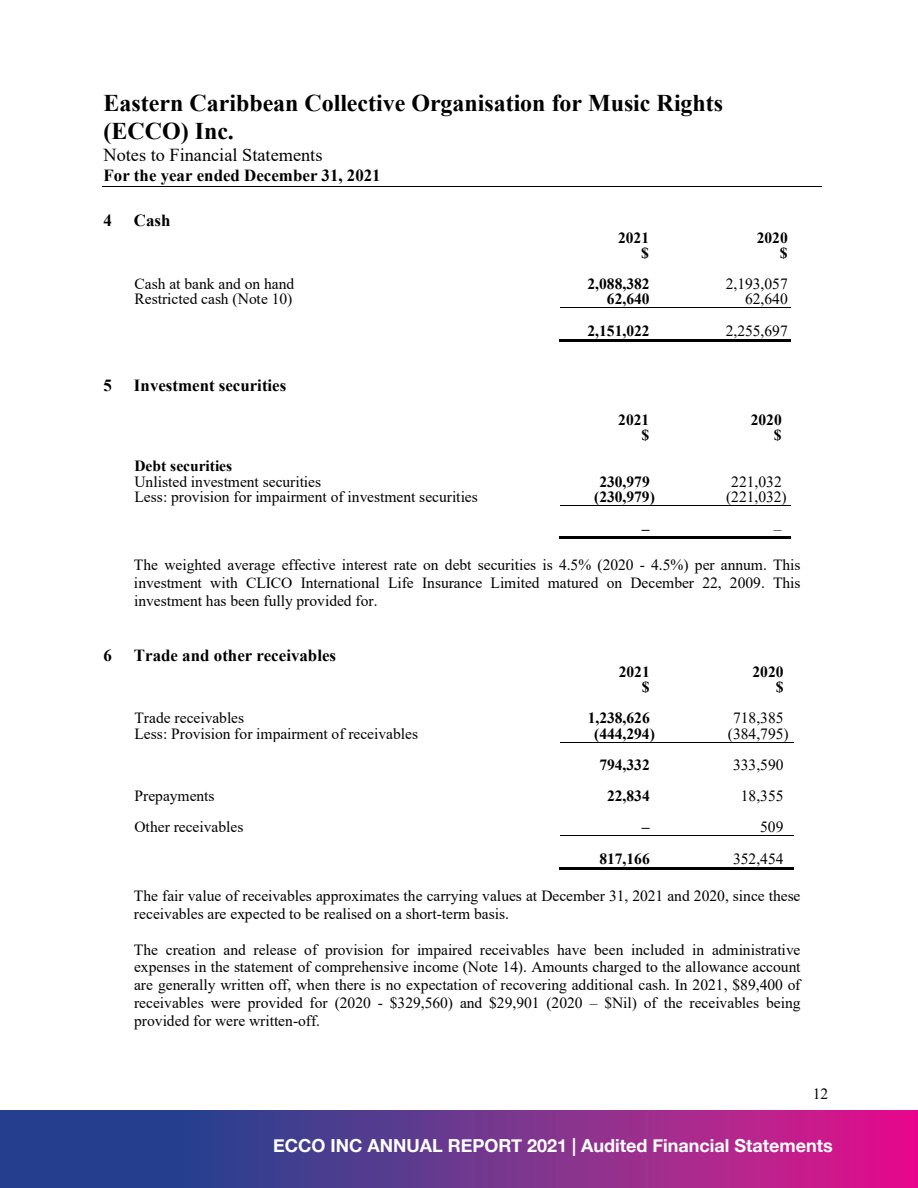
<style>
.page{position:relative;width:918px;height:1188px;background:#fff}
.page>*{position:absolute;margin:0;border:0;box-sizing:border-box;transform-origin:0 0}
.t1{font:700 24px/27.6px "Times New Roman";color:#000}
.t2{font:18.3px "Times New Roman";color:#000}
.t3{font:700 18px "Helvetica Neue";color:#fff}
.t4{font:700 16.95px "Times New Roman";color:#000}
.t5{font:15.6px/17.9px "Times New Roman";color:#000}
.t6{font:700 15.6px/15.6px "Times New Roman";color:#000;text-align:right}
.s1{font-weight:700}
</style>
<div class="page">
<svg style="left:0;top:1110px;width:918px;height:78px;background:#6f328d"></svg>
<hr style="left:102px;top:186px;width:719px;height:1px;background:#000">
<hr style="left:560px;top:307px;width:99px;height:1px;background:#000">
<hr style="left:660px;top:307px;width:30px;height:1px;background:#000">
<hr style="left:690px;top:307px;width:101px;height:1px;background:#000">
<hr style="left:559px;top:339px;width:100px;height:2px;background:#000">
<hr style="left:660px;top:339px;width:30px;height:2px;background:#000">
<hr style="left:691px;top:339px;width:100px;height:2px;background:#000">
<hr style="left:560px;top:505px;width:99px;height:1px;background:#000">
<hr style="left:660px;top:505px;width:30px;height:1px;background:#000">
<hr style="left:690px;top:505px;width:101px;height:1px;background:#000">
<hr style="left:559px;top:537px;width:100px;height:2px;background:#000">
<hr style="left:660px;top:537px;width:30px;height:2px;background:#000">
<hr style="left:691px;top:537px;width:100px;height:2px;background:#000">
<hr style="left:560px;top:742px;width:102px;height:1px;background:#000">
<svg style="left:662px;top:742px;width:31px;height:1px"></svg>
<hr style="left:693px;top:742px;width:101px;height:1px;background:#000">
<hr style="left:560px;top:835px;width:102px;height:1px;background:#000">
<svg style="left:662px;top:835px;width:31px;height:1px"></svg>
<hr style="left:693px;top:835px;width:101px;height:1px;background:#000">
<hr style="left:559px;top:867px;width:103px;height:2px;background:#000">
<hr style="left:663px;top:867px;width:29px;height:2px;background:#000">
<hr style="left:693px;top:867px;width:101px;height:2px;background:#000">
<p class="t1" style="left:104px;top:89px;width:621px">Eastern Caribbean Collective Organisation for Music Rights (ECCO) Inc.</p>
<p class="t2" style="left:104px;top:142px;width:220px">Notes to Financial Statements</p>
<p class="t4" style="left:104px;top:163px;width:279px">For the year ended December 31, 2021</p>
<p class="t4" style="left:104px;top:208px;width:10px">4</p>
<p class="t4" style="left:134px;top:208px;width:38px">Cash</p>
<p class="t6" style="left:618px;top:229px;width:33px">2021 $</p>
<p class="t6" style="left:757px;top:229px;width:33px">2020 $</p>
<p class="t5" style="left:135px;top:274px;width:161px">Cash at bank and on hand</p>
<p class="t6" style="left:588px;top:276px;width:64px">2,088,382</p>
<p class="t5" style="left:726px;top:274px;width:64px">2,193,057</p>
<p class="t5" style="left:135px;top:290px;width:159px">Restricted cash (Note 10)</p>
<p class="t6" style="left:607px;top:291px;width:44px">62,640</p>
<p class="t5" style="left:745px;top:290px;width:44px">62,640</p>
<p class="t6" style="left:588px;top:323px;width:64px">2,151,022</p>
<p class="t5" style="left:726px;top:321px;width:64px">2,255,697</p>
<p class="t4" style="left:104px;top:373px;width:10px">5</p>
<p class="t4" style="left:134px;top:373px;width:154px">Investment securities</p>
<p class="t5" style="left:135px;top:458px;width:188px;line-height:15.6px"><span class="s1">Debt securities<br></span>Unlisted investment securities</p>
<p class="t6" style="left:618px;top:411px;width:33px">2021 $</p>
<p class="t6" style="left:751px;top:411px;width:33px">2020 $</p>
<p class="t6" style="left:599px;top:473px;width:52px">230,979</p>
<p class="t5" style="left:731px;top:472px;width:52px">221,032</p>
<p class="t5" style="left:135px;top:488px;width:345px">Less: provision for impairment of investment securities</p>
<p class="t6" style="left:594px;top:489px;width:62px">(230,979)</p>
<p class="t5" style="left:726px;top:488px;width:62px">(221,032)</p>
<p class="t6" style="left:642px;top:520px;width:9px">–</p>
<p class="t5" style="left:774px;top:519px;width:9px">–</p>
<p class="t5" style="left:134px;top:556px;width:668px;text-align:justify">The weighted average effective interest rate on debt securities is 4.5% (2020 - 4.5%) per annum. This investment with CLICO International Life Insurance Limited matured on December 22, 2009. This investment has been fully provided for.</p>
<p class="t4" style="left:104px;top:643px;width:10px">6</p>
<p class="t4" style="left:134px;top:643px;width:204px">Trade and other receivables</p>
<p class="t6" style="left:619px;top:663px;width:33px">2021 $</p>
<p class="t6" style="left:753px;top:663px;width:33px">2020 $</p>
<p class="t5" style="left:135px;top:708px;width:111px">Trade receivables</p>
<p class="t6" style="left:588px;top:710px;width:64px">1,238,626</p>
<p class="t5" style="left:733px;top:708px;width:52px">718,385</p>
<p class="t5" style="left:135px;top:724px;width:285px">Less: Provision for impairment of receivables</p>
<p class="t6" style="left:594px;top:725px;width:62px">(444,294)</p>
<p class="t5" style="left:728px;top:724px;width:62px">(384,795)</p>
<p class="t6" style="left:599px;top:757px;width:52px">794,332</p>
<p class="t5" style="left:733px;top:756px;width:52px">333,590</p>
<p class="t5" style="left:135px;top:787px;width:82px">Prepayments</p>
<p class="t6" style="left:607px;top:788px;width:44px">22,834</p>
<p class="t5" style="left:741px;top:787px;width:44px">18,355</p>
<p class="t5" style="left:135px;top:818px;width:110px">Other receivables</p>
<p class="t6" style="left:642px;top:819px;width:9px">–</p>
<p class="t5" style="left:760px;top:818px;width:25px">509</p>
<p class="t6" style="left:599px;top:850px;width:52px">817,166</p>
<p class="t5" style="left:733px;top:849px;width:52px">352,454</p>
<p class="t5" style="left:134px;top:887px;width:668px">The fair value of receivables approximates the carrying values at December 31, 2021 and 2020, since these receivables are expected to be realised on a short-term basis.</p>
<p class="t5" style="left:134px;top:940px;width:668px;text-align:justify">The creation and release of provision for impaired receivables have been included in administrative expenses in the statement of comprehensive income (Note 14). Amounts charged to the allowance account are generally written off, when there is no expectation of recovering additional cash. In 2021, $89,400 of receivables were provided for (2020 - $329,560) and $29,901 (2020 – $Nil) of the receivables being provided for were written-off.</p>
<p class="t5" style="left:813px;top:1084px;width:17px">12</p>
<p class="t3" style="left:273px;top:1132px;width:561px">ECCO INC ANNUAL REPORT 2021 | Audited Financial Statements</p>
</div>
